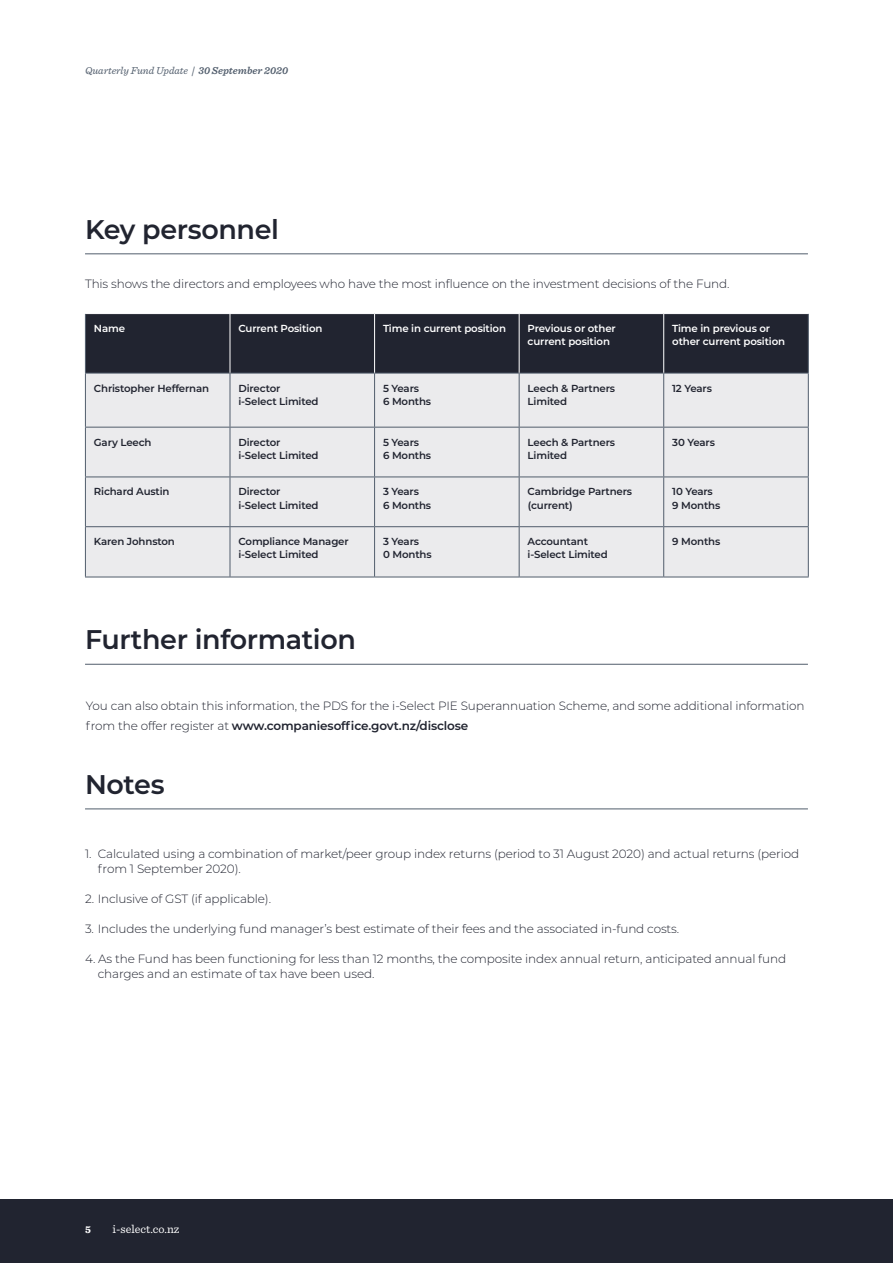
<style>
.page{position:relative;width:893px;height:1263px;background:#fff}
.page>*{position:absolute;margin:0;border:0;box-sizing:border-box;transform-origin:0 0}
.t1{font:600 27px "Montserrat";letter-spacing:-.015em;color:#212430}
.t2{font:300 12px/15px "Montserrat";letter-spacing:-.01em;color:#212430}
.t3{font:12px "Sentinel";color:#fff}
.t4{font:italic 10.5px "Sentinel";color:#515d6c}
.t5{font:700 10.5px "Sentinel";color:#fff}
.t6{font:600 10.2px/13.2px "Montserrat";letter-spacing:-.015em;color:#212430}
.t7{font:600 10.2px/13.2px "Montserrat";letter-spacing:-.015em;color:#fff}
.s1{font-weight:500}
.s2{font-weight:600}
</style>
<div class="page">
<div style="left:0;top:1199px;width:893px;height:64px;background:#212430"></div>
<hr style="left:85px;top:254px;width:723px;height:1px;background:#515d6c">
<hr style="left:85px;top:664px;width:723px;height:1px;background:#515d6c">
<hr style="left:85px;top:809px;width:723px;height:1px;background:#515d6c">
<div style="left:86px;top:314px;width:722px;height:59px;background:#212430"></div>
<div style="left:86px;top:374px;width:722px;height:203px;background:#ebebed"></div>
<hr style="left:85px;top:314px;width:1px;height:59px;background:#515d6c">
<hr style="left:808px;top:314px;width:1px;height:59px;background:#515d6c">
<hr style="left:85px;top:373px;width:145px;height:1px;background:#515d6c">
<hr style="left:85px;top:373px;width:1px;height:54px;background:#515d6c">
<hr style="left:230px;top:373px;width:145px;height:1px;background:#515d6c">
<hr style="left:230px;top:373px;width:1px;height:54px;background:#515d6c">
<hr style="left:375px;top:373px;width:144px;height:1px;background:#515d6c">
<hr style="left:374px;top:373px;width:1px;height:54px;background:#515d6c">
<hr style="left:519px;top:373px;width:145px;height:1px;background:#515d6c">
<hr style="left:519px;top:373px;width:1px;height:54px;background:#515d6c">
<hr style="left:664px;top:373px;width:145px;height:1px;background:#515d6c">
<hr style="left:663px;top:373px;width:1px;height:54px;background:#515d6c">
<hr style="left:808px;top:373px;width:1px;height:54px;background:#515d6c">
<hr style="left:85px;top:427px;width:145px;height:1px;background:#515d6c">
<hr style="left:85px;top:427px;width:1px;height:50px;background:#515d6c">
<hr style="left:230px;top:427px;width:145px;height:1px;background:#515d6c">
<hr style="left:230px;top:427px;width:1px;height:50px;background:#515d6c">
<hr style="left:375px;top:427px;width:144px;height:1px;background:#515d6c">
<hr style="left:374px;top:427px;width:1px;height:50px;background:#515d6c">
<hr style="left:519px;top:427px;width:145px;height:1px;background:#515d6c">
<hr style="left:519px;top:427px;width:1px;height:50px;background:#515d6c">
<hr style="left:664px;top:427px;width:145px;height:1px;background:#515d6c">
<hr style="left:663px;top:427px;width:1px;height:50px;background:#515d6c">
<hr style="left:808px;top:427px;width:1px;height:50px;background:#515d6c">
<hr style="left:85px;top:477px;width:145px;height:1px;background:#515d6c">
<hr style="left:85px;top:477px;width:1px;height:49px;background:#515d6c">
<hr style="left:230px;top:477px;width:145px;height:1px;background:#515d6c">
<hr style="left:230px;top:477px;width:1px;height:49px;background:#515d6c">
<hr style="left:375px;top:477px;width:144px;height:1px;background:#515d6c">
<hr style="left:374px;top:477px;width:1px;height:49px;background:#515d6c">
<hr style="left:519px;top:477px;width:145px;height:1px;background:#515d6c">
<hr style="left:519px;top:477px;width:1px;height:49px;background:#515d6c">
<hr style="left:664px;top:477px;width:145px;height:1px;background:#515d6c">
<hr style="left:663px;top:477px;width:1px;height:49px;background:#515d6c">
<hr style="left:808px;top:477px;width:1px;height:49px;background:#515d6c">
<hr style="left:85px;top:526px;width:145px;height:1px;background:#515d6c">
<hr style="left:85px;top:527px;width:1px;height:50px;background:#515d6c">
<hr style="left:230px;top:526px;width:145px;height:1px;background:#515d6c">
<hr style="left:230px;top:527px;width:1px;height:50px;background:#515d6c">
<hr style="left:375px;top:526px;width:144px;height:1px;background:#515d6c">
<hr style="left:374px;top:527px;width:1px;height:50px;background:#515d6c">
<hr style="left:519px;top:526px;width:145px;height:1px;background:#515d6c">
<hr style="left:519px;top:527px;width:1px;height:50px;background:#515d6c">
<hr style="left:664px;top:526px;width:145px;height:1px;background:#515d6c">
<hr style="left:663px;top:527px;width:1px;height:50px;background:#515d6c">
<hr style="left:808px;top:527px;width:1px;height:50px;background:#515d6c">
<hr style="left:85px;top:577px;width:145px;height:1px;background:#515d6c">
<hr style="left:230px;top:577px;width:145px;height:1px;background:#515d6c">
<hr style="left:375px;top:577px;width:144px;height:1px;background:#515d6c">
<hr style="left:519px;top:577px;width:145px;height:1px;background:#515d6c">
<hr style="left:664px;top:577px;width:145px;height:1px;background:#515d6c">
<hr style="left:230px;top:314px;width:1px;height:59px;background:#fff">
<hr style="left:374px;top:314px;width:1px;height:59px;background:#fff">
<hr style="left:519px;top:314px;width:1px;height:59px;background:#fff">
<hr style="left:663px;top:314px;width:1px;height:59px;background:#fff">
<p class="t4" style="left:85px;top:63px;width:205px">Quarterly Fund Update <span class="s1">|</span> <span class="s2">30 September 2020</span></p>
<h1 class="t1" style="left:85px;top:210px;width:196px">Key personnel</h1>
<p class="t2" style="left:85px;top:275px;width:646px">This shows the directors and employees who have the most influence on the investment decisions of the Fund.</p>
<p class="t7" style="left:94px;top:321px;width:33px">Name</p>
<p class="t7" style="left:238px;top:321px;width:86px">Current Position</p>
<p class="t7" style="left:383px;top:321px;width:124px">Time in current position</p>
<p class="t7" style="left:528px;top:321px;width:90px">Previous or other current position</p>
<p class="t7" style="left:672px;top:321px;width:114px">Time in previous or other current position</p>
<p class="t6" style="left:94px;top:381px;width:117px">Christopher Heffernan</p>
<p class="t6" style="left:238px;top:381px;width:82px">Director i-Select Limited</p>
<p class="t6" style="left:383px;top:381px;width:50px">5 Years<br>6 Months</p>
<p class="t6" style="left:528px;top:381px;width:89px">Leech &amp; Partners<br>Limited</p>
<p class="t6" style="left:672px;top:381px;width:41px">12 Years</p>
<p class="t6" style="left:94px;top:435px;width:59px">Gary Leech</p>
<p class="t6" style="left:238px;top:435px;width:82px">Director i-Select Limited</p>
<p class="t6" style="left:383px;top:435px;width:50px">5 Years<br>6 Months</p>
<p class="t6" style="left:528px;top:435px;width:89px">Leech &amp; Partners<br>Limited</p>
<p class="t6" style="left:672px;top:435px;width:44px">30 Years</p>
<p class="t6" style="left:94px;top:485px;width:77px">Richard Austin</p>
<p class="t6" style="left:238px;top:485px;width:82px">Director i-Select Limited</p>
<p class="t6" style="left:383px;top:485px;width:50px">3 Years<br>6 Months</p>
<p class="t6" style="left:528px;top:485px;width:106px">Cambridge Partners (current)</p>
<p class="t6" style="left:672px;top:485px;width:50px">10 Years<br>9 Months</p>
<p class="t6" style="left:94px;top:534px;width:82px">Karen Johnston</p>
<p class="t6" style="left:238px;top:534px;width:112px">Compliance Manager i-Select Limited</p>
<p class="t6" style="left:383px;top:534px;width:50px">3 Years<br>0 Months</p>
<p class="t6" style="left:528px;top:534px;width:82px">Accountant i-Select Limited</p>
<p class="t6" style="left:672px;top:534px;width:50px">9 Months</p>
<h1 class="t1" style="left:85px;top:620px;width:272px">Further information</h1>
<p class="t2" style="left:86px;top:696px;width:720px;line-height:19.5px">You can also obtain this information, the PDS for the i-Select PIE Superannuation Scheme, and some additional information from the offer register at <span class="s2">www.companiesoffice.govt.nz/disclose</span></p>
<h1 class="t1" style="left:85px;top:765px;width:81px">Notes</h1>
<p class="t2" style="left:98px;top:845px;width:703px;text-indent:-13px">1. Calculated using a combination of market/peer group index returns (period to 31 August 2020) and actual returns (period from 1 September 2020).</p>
<p class="t2" style="left:85px;top:890px;width:188px">2. Inclusive of GST (if applicable).</p>
<p class="t2" style="left:85px;top:920px;width:596px">3. Includes the underlying fund manager’s best estimate of their fees and the associated in-fund costs.</p>
<p class="t2" style="left:98px;top:950px;width:690px;text-indent:-13px">4. As the Fund has been functioning for less than 12 months, the composite index annual return, anticipated annual fund charges and an estimate of tax have been used.</p>
<p class="t5" style="left:85px;top:1221px;width:7px">5</p>
<p class="t3" style="left:113px;top:1219px;width:68px">i-select.co.nz</p>
</div>
